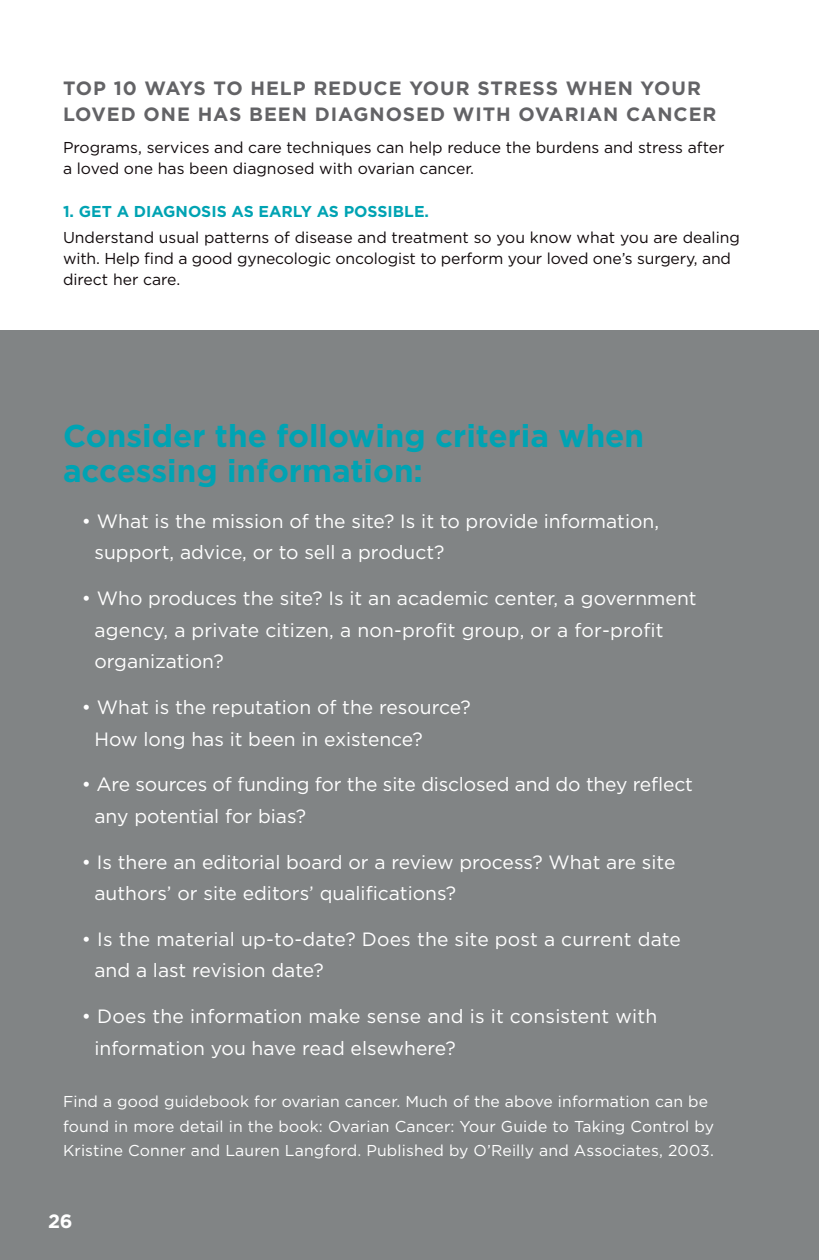
<style>
.page{position:relative;width:819px;height:1260px;background:#fff}
.page>*{position:absolute;margin:0;border:0;box-sizing:border-box;transform-origin:0 0}
.H3_subhead{font:700 31.5px/35px "Gotham";color:#00a3b3}
.H3_subhead-2{font:19.25px/31.5px "Gotham";color:#fff}
.H3_subhead-3{font:700 19.25px/26.2px "Gotham";letter-spacing:.05em;color:#636366}
.t1{font:700 19.25px "Gotham";color:#fff}
.H3_subhead-4{font:15.75px/21px "Gotham";color:#110a0c}
.H3_subhead-5{font:15.75px/24.5px "Gotham";letter-spacing:.01em;color:#fff}
.H3_subhead-6{font:700 15.75px "Gotham";color:#00a3b3}
</style>
<div class="page">
<div style="left:0;top:330px;width:819px;height:930px;background:#818485"></div>
<p class="H3_subhead-3" style="left:63px;top:74px;width:655px">TOP 10 WAYS TO HELP REDUCE YOUR STRESS WHEN YOUR<br>LOVED ONE HAS BEEN DIAGNOSED WITH OVARIAN CANCER</p>
<p class="H3_subhead-4" style="left:63px;top:137px;width:663px">Programs, services and care techniques can help reduce the burdens and stress after a loved one has been diagnosed with ovarian cancer.</p>
<p class="H3_subhead-6" style="left:63px;top:202px;width:368px">1. GET A DIAGNOSIS AS EARLY AS POSSIBLE.</p>
<p class="H3_subhead-4" style="left:63px;top:226px;width:679px">Understand usual patterns of disease and treatment so you know what you are dealing with. Help find a good gynecologic oncologist to perform your loved one’s surgery, and direct her care.</p>
<p class="H3_subhead" style="left:63px;top:418px;width:583px">Consider the following criteria when accessing information:</p>
<p class="H3_subhead-2" style="left:94px;top:505px;width:566px;text-indent:-13px">• What is the mission of the site? Is it to provide information, support, advice, or to sell a product?</p>
<p class="H3_subhead-2" style="left:94px;top:582px;width:604px;text-indent:-13px">• Who produces the site? Is it an academic center, a government agency, a private citizen, a non-profit group, or a for-profit organization?</p>
<p class="H3_subhead-2" style="left:94px;top:691px;width:378px;text-indent:-13px">• What is the reputation of the resource?<br>How long has it been in existence?</p>
<p class="H3_subhead-2" style="left:94px;top:768px;width:600px;text-indent:-13px">• Are sources of funding for the site disclosed and do they reflect any potential for bias?</p>
<p class="H3_subhead-2" style="left:94px;top:846px;width:582px;text-indent:-13px">• Is there an editorial board or a review process? What are site authors’ or site editors’ qualifications?</p>
<p class="H3_subhead-2" style="left:94px;top:923px;width:588px;text-indent:-13px">• Is the material up-to-date? Does the site post a current date and a last revision date?</p>
<p class="H3_subhead-2" style="left:94px;top:1000px;width:564px;text-indent:-13px">• Does the information make sense and is it consistent with information you have read elsewhere?</p>
<p class="H3_subhead-5" style="left:63px;top:1089px;width:653px">Find a good guidebook for ovarian cancer. Much of the above information can be found in more detail in the book: Ovarian Cancer: Your Guide to Taking Control by<br>Kristine Conner and Lauren Langford. Published by O’Reilly and Associates, 2003.</p>
<p class="t1" style="left:48px;top:1210px;width:26px">26</p>
</div>
